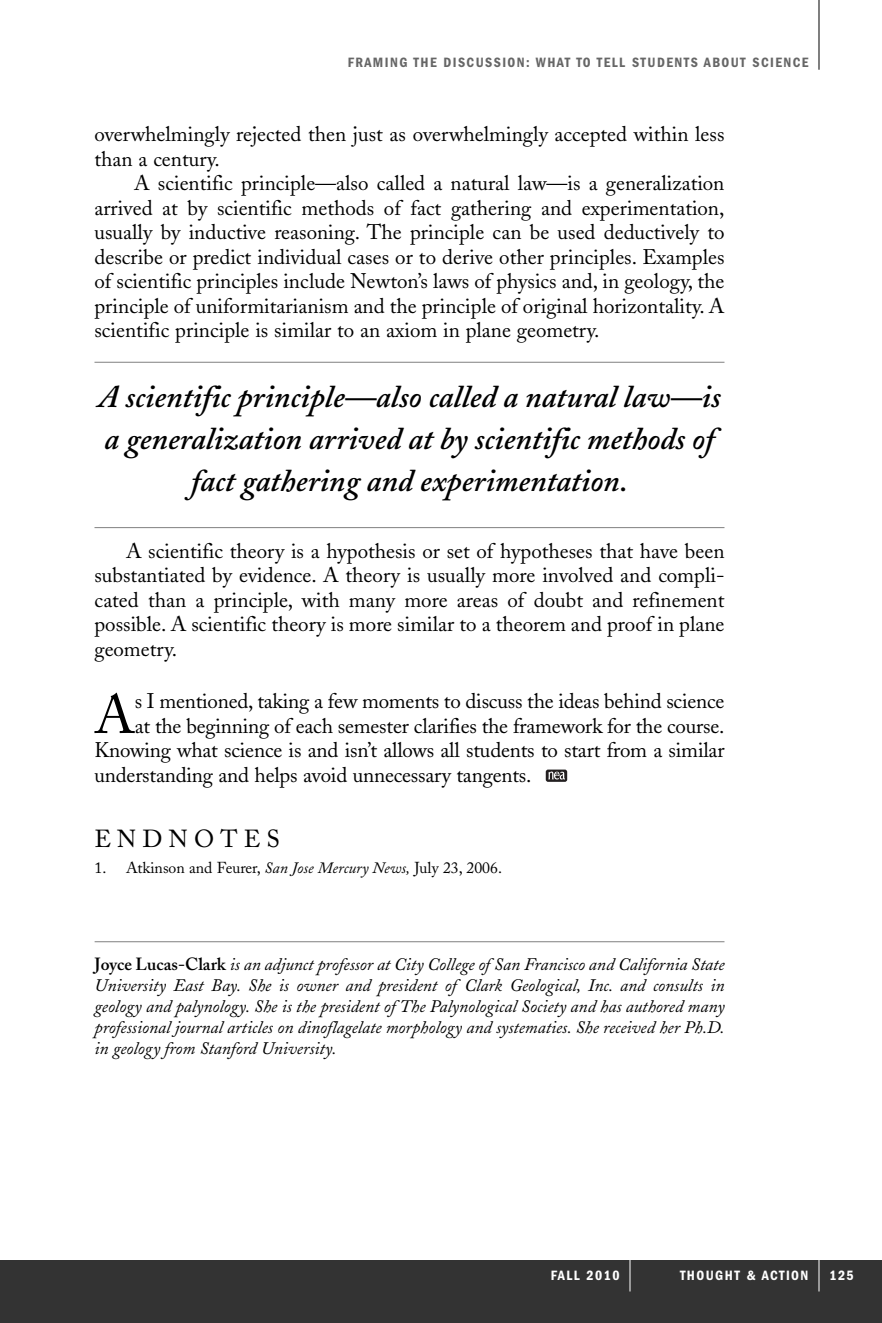
<style>
.page{position:relative;width:882px;height:1323px;background:#fff}
.page>*{position:absolute;margin:0;border:0;box-sizing:border-box;transform-origin:0 0}
.t1{font:54.25px "Adobe Caslon";color:#000}
.t2{font:italic 600 31.5px/42px "Adobe Caslon";color:#000;text-align:center}
.t3{font:24.5px "Adobe Caslon";letter-spacing:.25em;color:#000}
.t4{font:21px/24.5px "Adobe Caslon";letter-spacing:-.01em;color:#000;text-align:justify}
.t5{font:italic 17.5px/21px "Adobe Caslon";color:#000;text-align:justify}
.t6{font:15.75px "Adobe Caslon";color:#000}
.t7{font:600 condensed 14px "Franklin Gothic";letter-spacing:.1em;color:#666}
.t8{font:600 condensed 14px "Franklin Gothic";letter-spacing:.1em;color:#fff}
.s1{font-style:italic}
.s2{font-weight:600;font-style:normal}
</style>
<div class="page">
<div style="left:0;top:1260px;width:882px;height:63px;background:#333"></div>
<hr style="left:94px;top:362px;width:630px;height:1px;background:#808080">
<hr style="left:819px;top:1256px;width:1px;height:36px;background:#fff">
<hr style="left:630px;top:1256px;width:1px;height:36px;background:#fff">
<hr style="left:819px;top:0;width:1px;height:70px;background:#000">
<svg style="left:545px;top:769px;width:23px;height:13px"></svg>
<div style="left:546px;top:770px;width:21px;height:12px;background:#231f20;border-radius:2px"></div>
<svg style="left:548px;top:771px;width:17px;height:9px"></svg>
<hr style="left:95px;top:941px;width:629px;height:1px;background:#808080">
<hr style="left:94px;top:527px;width:630px;height:1px;background:#808080">
<p class="t7" style="left:348px;top:58px;width:462px">FRAMING THE DISCUSSION: WHAT TO TELL STUDENTS ABOUT SCIENCE</p>
<p class="t4" style="left:94px;top:125px;width:632px">overwhelmingly rejected then just as overwhelmingly accepted within less than a century.</p>
<p class="t4" style="left:95px;top:174px;width:632px;text-indent:40px">A scientific principle—also called a natural law—is a generalization arrived at by scientific methods of fact gathering and experimentation, usually by inductive reasoning. The principle can be used deductively to describe or predict individual cases or to derive other principles. Examples of scientific principles include Newton’s laws of physics and, in geology, the principle of uniformitarianism and the principle of original horizontality. A scientific principle is similar to an axiom in plane geometry.</p>
<h2 class="t2" style="left:98px;top:380px;width:624px">A scientific principle—also called a natural law—is a generalization arrived at by scientific methods of fact gathering and experimentation.</h2>
<p class="t4" style="left:95px;top:541px;width:632px;text-indent:31px">A scientific theory is a hypothesis or set of hypotheses that have been substantiated by evidence. A theory is usually more involved and compli&shy;cated than a principle, with many more areas of doubt and refinement possible. A scientific theory is more similar to a theorem and proof in plane geometry.</p>
<h1 class="t1" style="left:94px;top:695px;width:42px">A</h1>
<p class="t4" style="left:135px;top:692px;width:591px">s I mentioned, taking a few moments to discuss the ideas behind science</p>
<p class="t4" style="left:135px;top:716px;width:591px">at the beginning of each semester clarifies the framework for the course.</p>
<p class="t4" style="left:94px;top:741px;width:632px">Knowing what science is and isn’t allows all students to start from a similar</p>
<p class="t4" style="left:94px;top:765px;width:438px">understanding and helps avoid unnecessary tangents.</p>
<p class="t3" style="left:94px;top:830px;width:187px">ENDNOTES</p>
<p class="t6" style="left:94px;top:862px;width:409px">1. Atkinson and Feurer, <span class="s1">San Jose Mercury News,</span> July 23, 2006.</p>
<p class="t5" style="left:95px;top:956px;width:632px"><span class="s2">Joyce Lucas-Clark</span> is an adjunct professor at City College of San Francisco and California State University East Bay. She is owner and president of Clark Geological, Inc. and consults in geology and palynology. She is the president of The Palynological Society and has authored many professional journal articles on dinoflagelate morphology and systematies. She received her Ph.D. in geology from Stanford University.</p>
<p class="t8" style="left:551px;top:1270px;width:70px">FALL 2010</p>
<p class="t8" style="left:680px;top:1270px;width:130px">THOUGHT &amp; ACTION</p>
<p class="t8" style="left:830px;top:1270px;width:26px">125</p>
</div>
